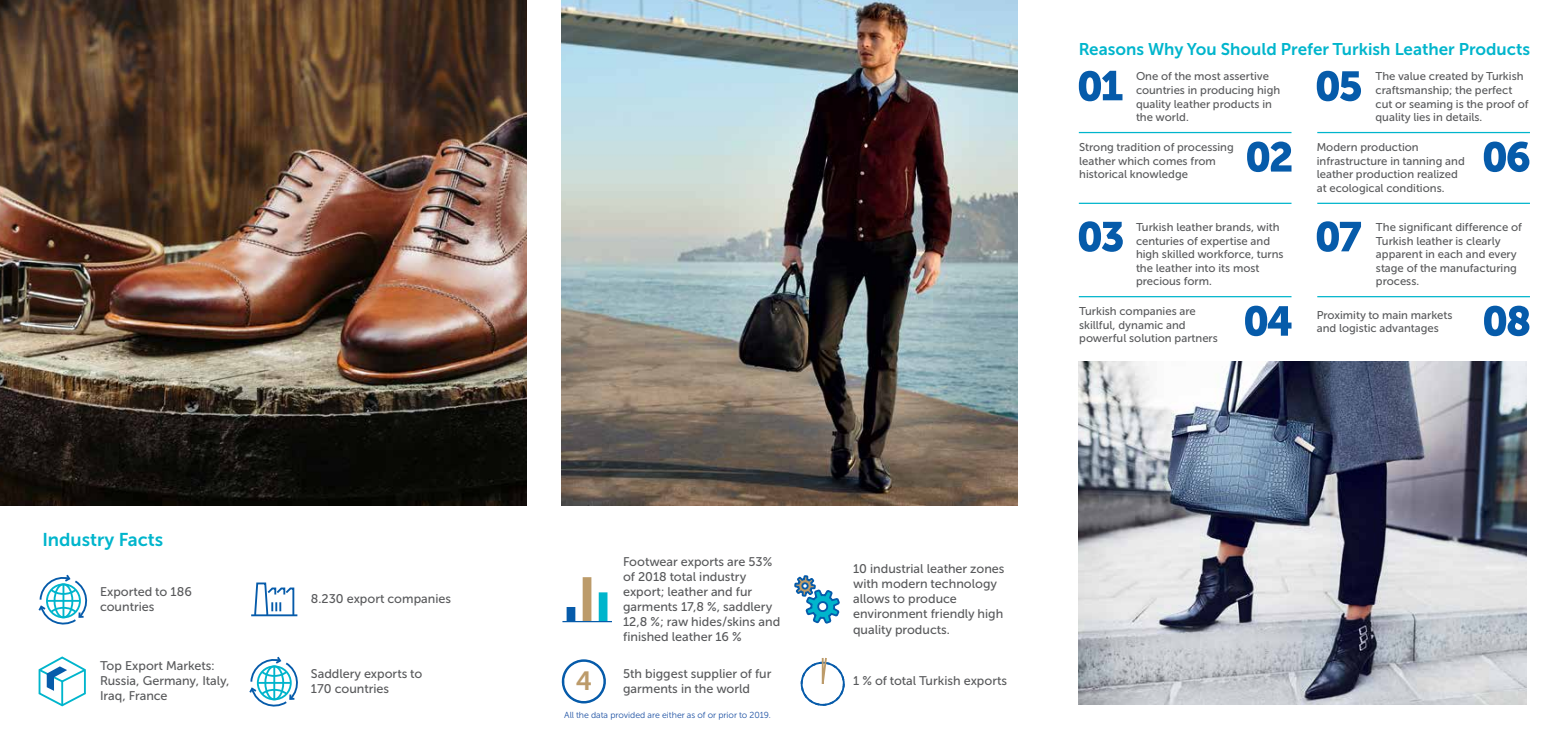
<style>
.page{position:relative;width:1565px;height:745px;background:#fff}
.page>*{position:absolute;margin:0;border:0;box-sizing:border-box;transform-origin:0 0}
.t1{font:26.25px "Museo Sans Cyrl 700";color:#bc9b6a}
.t2{font:18.5px "Museo Sans Cyrl 700";color:#00b5cc}
.t3{font:16.88px "Museo Sans Cyrl 700";color:#00b5cc}
.t4{font:12.5px/15px "Museo Sans Cyrl 500";color:#58595b}
.t5{font:11.25px/13.5px "Museo Sans Cyrl 500";color:#58595b}
.t6{font:8.75px "Museo Sans Cyrl 300";color:#1d51a3}
</style>
<div class="page">
<hr style="left:1078px;top:132px;width:213px;height:1px;background:#00b5cc">
<hr style="left:1317px;top:132px;width:212px;height:1px;background:#00b5cc">
<hr style="left:1078px;top:202px;width:213px;height:2px;background:#00b5cc">
<hr style="left:1317px;top:202px;width:212px;height:2px;background:#00b5cc">
<hr style="left:1078px;top:296px;width:213px;height:1px;background:#00b5cc">
<hr style="left:1317px;top:296px;width:212px;height:1px;background:#00b5cc">
<svg style="left:1078px;top:71px;width:44px;height:30px"></svg>
<svg style="left:1316px;top:71px;width:44px;height:30px"></svg>
<svg style="left:1078px;top:221px;width:44px;height:31px"></svg>
<svg style="left:1316px;top:221px;width:44px;height:31px"></svg>
<svg style="left:1247px;top:141px;width:44px;height:31px"></svg>
<svg style="left:1483px;top:141px;width:46px;height:31px"></svg>
<svg style="left:1245px;top:305px;width:46px;height:31px"></svg>
<svg style="left:1484px;top:305px;width:45px;height:31px"></svg>
<svg style="left:38px;top:574px;width:50px;height:51px"></svg>
<div style="left:582px;top:576px;width:9px;height:45px;background:#bc9b6a"></div>
<div style="left:598px;top:592px;width:9px;height:29px;background:#00b5cc"></div>
<div style="left:566px;top:606px;width:9px;height:15px;background:#065baa"></div>
<hr style="left:562px;top:620px;width:50px;height:1px;background:#065baa">
<svg style="left:38px;top:656px;width:48px;height:51px"></svg>
<svg style="left:561px;top:659px;width:45px;height:44px"></svg>
<hr style="left:251px;top:614px;width:46px;height:2px;background:#065baa">
<svg style="left:253px;top:582px;width:42px;height:33px"></svg>
<svg style="left:794px;top:575px;width:46px;height:49px"></svg>
<svg style="left:249px;top:656px;width:49px;height:51px"></svg>
<div style="left:800px;top:661px;width:44px;height:44px;border:2px dashed #065baa;border-radius:50%"></div>
<svg style="left:821px;top:657px;width:7px;height:49px"></svg>
<img style="left:0;top:0;width:526px;height:505px">
<img style="left:1078px;top:361px;width:448px;height:343px">
<img style="left:562px;top:0;width:455px;height:505px">
<h3 class="t3" style="left:1078px;top:39px;width:453px">Reasons Why You Should Prefer Turkish Leather Products</h3>
<p class="t5" style="left:1136px;top:70px;width:146px">One of the most assertive countries in producing high quality leather products in the world.</p>
<p class="t5" style="left:1375px;top:70px;width:154px">The value created by Turkish craftsmanship; the perfect cut or seaming is the proof of quality lies in details.</p>
<p class="t5" style="left:1079px;top:140px;width:156px">Strong tradition of processing leather which comes from historical knowledge</p>
<p class="t5" style="left:1316px;top:140px;width:150px">Modern production infrastructure in tanning and leather production realized at ecological conditions.</p>
<p class="t5" style="left:1375px;top:220px;width:147px">The significant difference of<br>Turkish leather is clearly apparent in each and every stage of the manufacturing process.</p>
<p class="t5" style="left:1316px;top:308px;width:137px">Proximity to main markets and logistic advantages</p>
<p class="t5" style="left:1136px;top:220px;width:149px">Turkish leather brands, with centuries of expertise and high skilled workforce, turns the leather into its most precious form.</p>
<p class="t5" style="left:1079px;top:304px;width:140px">Turkish companies are skillful, dynamic and powerful solution partners</p>
<h2 class="t2" style="left:43px;top:529px;width:122px">Industry Facts</h2>
<p class="t4" style="left:100px;top:583px;width:93px">Exported to 186 countries</p>
<p class="t4" style="left:311px;top:591px;width:142px">8.230 export companies</p>
<p class="t4" style="left:100px;top:658px;width:131px">Top Export Markets:<br>Russia, Germany, Italy,<br>Iraq, France</p>
<h1 class="t1" style="left:576px;top:666px;width:18px">4</h1>
<p class="t4" style="left:311px;top:665px;width:113px">Saddlery exports to<br>170 countries</p>
<p class="t4" style="left:623px;top:553px;width:159px">Footwear exports are 53% of 2018 total industry export; leather and fur garments 17,8 %, saddlery<br>12,8 %; raw hides/skins and finished leather 16 %</p>
<p class="t4" style="left:623px;top:665px;width:150px">5th biggest supplier of fur garments in the world</p>
<p class="t6" style="left:564px;top:710px;width:208px">All the data provided are either as of or prior to 2019.</p>
<p class="t4" style="left:853px;top:561px;width:153px">10 industrial leather zones with modern technology allows to produce environment friendly high quality products.</p>
<p class="t4" style="left:853px;top:673px;width:156px">1 % of total Turkish exports</p>
</div>
